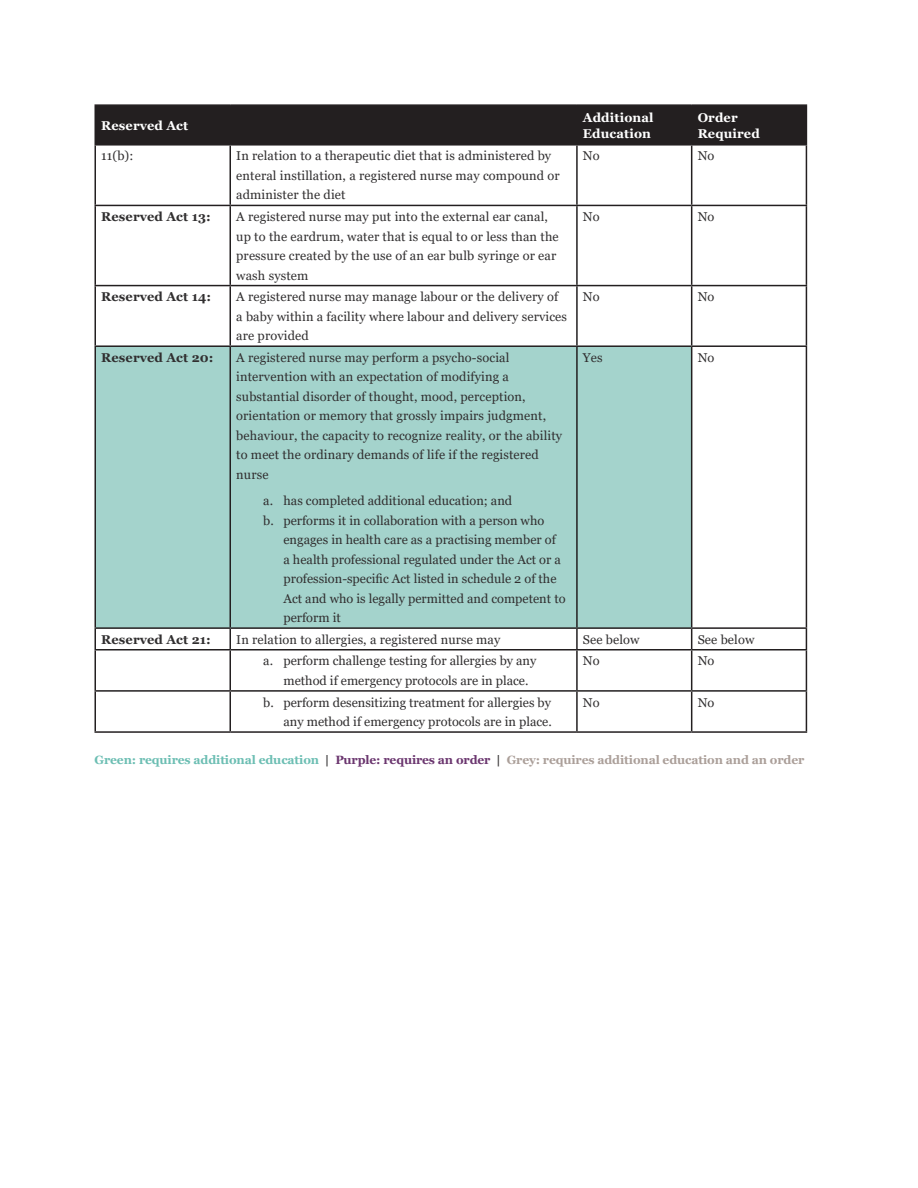
<style>
.page{position:relative;width:918px;height:1188px;background:#fff}
.page>*{position:absolute;margin:0;border:0;box-sizing:border-box;transform-origin:0 0}
.Body_-_Paragraph{font:12.75px/19.5px "Georgia";letter-spacing:.01em;color:#312f30}
.Body_-_Paragraph-2{font:700 12.75px "Georgia";letter-spacing:.01em;color:#312f30}
.Body_-_Paragraph-3{font:700 12.75px/16.5px "Georgia";letter-spacing:.01em;color:#fff}
.Body_-_Paragraph-4{font:700 12px "Georgia";letter-spacing:-.01em;color:#ab9f99}
.s1{color:#6cbeb3}
.s2{color:#312f30}
.s3{color:#6b366f}
</style>
<div class="page">
<div style="left:96px;top:106px;width:710px;height:38px;background:#231f20"></div>
<div style="left:96px;top:347px;width:595px;height:280px;background:#a4d3cc"></div>
<hr style="left:94px;top:104px;width:136px;height:2px;background:#231f20">
<hr style="left:94px;top:106px;width:2px;height:38px;background:#231f20">
<hr style="left:230px;top:104px;width:347px;height:2px;background:#231f20">
<hr style="left:577px;top:104px;width:115px;height:2px;background:#231f20">
<hr style="left:576px;top:106px;width:2px;height:38px;background:#231f20">
<hr style="left:692px;top:104px;width:115px;height:2px;background:#231f20">
<hr style="left:691px;top:106px;width:1px;height:38px;background:#231f20">
<hr style="left:806px;top:106px;width:1px;height:38px;background:#231f20">
<hr style="left:94px;top:144px;width:136px;height:2px;background:#231f20">
<hr style="left:94px;top:146px;width:2px;height:59px;background:#231f20">
<hr style="left:230px;top:144px;width:347px;height:2px;background:#231f20">
<hr style="left:230px;top:146px;width:1px;height:59px;background:#231f20">
<hr style="left:577px;top:144px;width:115px;height:2px;background:#231f20">
<hr style="left:576px;top:146px;width:2px;height:59px;background:#231f20">
<hr style="left:692px;top:144px;width:115px;height:2px;background:#231f20">
<hr style="left:691px;top:146px;width:1px;height:59px;background:#231f20">
<hr style="left:806px;top:146px;width:1px;height:59px;background:#231f20">
<hr style="left:94px;top:205px;width:136px;height:1px;background:#231f20">
<hr style="left:94px;top:206px;width:2px;height:79px;background:#231f20">
<hr style="left:230px;top:205px;width:347px;height:1px;background:#231f20">
<hr style="left:230px;top:206px;width:1px;height:79px;background:#231f20">
<hr style="left:577px;top:205px;width:115px;height:1px;background:#231f20">
<hr style="left:576px;top:206px;width:2px;height:79px;background:#231f20">
<hr style="left:692px;top:205px;width:115px;height:1px;background:#231f20">
<hr style="left:691px;top:206px;width:1px;height:79px;background:#231f20">
<hr style="left:806px;top:206px;width:1px;height:79px;background:#231f20">
<hr style="left:94px;top:285px;width:136px;height:1px;background:#231f20">
<hr style="left:94px;top:286px;width:2px;height:59px;background:#231f20">
<hr style="left:230px;top:285px;width:347px;height:1px;background:#231f20">
<hr style="left:230px;top:286px;width:1px;height:59px;background:#231f20">
<hr style="left:577px;top:285px;width:115px;height:1px;background:#231f20">
<hr style="left:576px;top:286px;width:2px;height:59px;background:#231f20">
<hr style="left:692px;top:285px;width:115px;height:1px;background:#231f20">
<hr style="left:691px;top:286px;width:1px;height:59px;background:#231f20">
<hr style="left:806px;top:286px;width:1px;height:59px;background:#231f20">
<hr style="left:94px;top:345px;width:136px;height:2px;background:#231f20">
<hr style="left:94px;top:347px;width:2px;height:280px;background:#231f20">
<hr style="left:230px;top:345px;width:347px;height:2px;background:#231f20">
<hr style="left:230px;top:347px;width:1px;height:280px;background:#231f20">
<hr style="left:577px;top:345px;width:115px;height:2px;background:#231f20">
<hr style="left:576px;top:347px;width:2px;height:280px;background:#231f20">
<hr style="left:692px;top:345px;width:115px;height:2px;background:#231f20">
<hr style="left:691px;top:347px;width:1px;height:280px;background:#231f20">
<hr style="left:806px;top:347px;width:1px;height:280px;background:#231f20">
<hr style="left:94px;top:627px;width:136px;height:2px;background:#231f20">
<hr style="left:94px;top:629px;width:2px;height:20px;background:#231f20">
<hr style="left:230px;top:627px;width:347px;height:2px;background:#231f20">
<svg style="left:230px;top:629px;width:1px;height:20px"></svg>
<hr style="left:577px;top:627px;width:115px;height:2px;background:#231f20">
<hr style="left:576px;top:629px;width:2px;height:20px;background:#231f20">
<hr style="left:692px;top:627px;width:115px;height:2px;background:#231f20">
<svg style="left:691px;top:629px;width:1px;height:20px"></svg>
<svg style="left:806px;top:629px;width:1px;height:20px"></svg>
<hr style="left:94px;top:649px;width:136px;height:2px;background:#231f20">
<hr style="left:94px;top:651px;width:2px;height:39px;background:#231f20">
<hr style="left:230px;top:649px;width:347px;height:2px;background:#231f20">
<hr style="left:230px;top:651px;width:1px;height:39px;background:#231f20">
<hr style="left:577px;top:649px;width:115px;height:2px;background:#231f20">
<hr style="left:576px;top:651px;width:2px;height:39px;background:#231f20">
<hr style="left:692px;top:649px;width:115px;height:2px;background:#231f20">
<hr style="left:691px;top:651px;width:1px;height:39px;background:#231f20">
<hr style="left:806px;top:651px;width:1px;height:39px;background:#231f20">
<hr style="left:94px;top:690px;width:136px;height:2px;background:#231f20">
<hr style="left:94px;top:692px;width:2px;height:39px;background:#231f20">
<hr style="left:230px;top:690px;width:347px;height:2px;background:#231f20">
<hr style="left:230px;top:692px;width:1px;height:39px;background:#231f20">
<hr style="left:577px;top:690px;width:115px;height:2px;background:#231f20">
<hr style="left:576px;top:692px;width:2px;height:39px;background:#231f20">
<hr style="left:692px;top:690px;width:115px;height:2px;background:#231f20">
<hr style="left:691px;top:692px;width:1px;height:39px;background:#231f20">
<hr style="left:806px;top:692px;width:1px;height:39px;background:#231f20">
<hr style="left:94px;top:731px;width:136px;height:2px;background:#231f20">
<hr style="left:230px;top:731px;width:347px;height:2px;background:#231f20">
<hr style="left:577px;top:731px;width:115px;height:2px;background:#231f20">
<hr style="left:692px;top:731px;width:115px;height:2px;background:#231f20">
<p class="Body_-_Paragraph-3" style="left:101px;top:117px;width:89px">Reserved Act</p>
<p class="Body_-_Paragraph-3" style="left:583px;top:109px;width:72px">Additional<br>Education</p>
<p class="Body_-_Paragraph-3" style="left:698px;top:109px;width:64px">Order<br>Required</p>
<p class="Body_-_Paragraph" style="left:101px;top:147px;width:34px">11(b):</p>
<p class="Body_-_Paragraph" style="left:236px;top:147px;width:325px">In relation to a therapeutic diet that is administered by enteral instillation, a registered nurse may compound or administer the diet</p>
<p class="Body_-_Paragraph" style="left:583px;top:147px;width:18px">No</p>
<p class="Body_-_Paragraph" style="left:698px;top:147px;width:18px">No</p>
<p class="Body_-_Paragraph-2" style="left:101px;top:208px;width:111px">Reserved Act 13:</p>
<p class="Body_-_Paragraph" style="left:236px;top:207px;width:324px">A registered nurse may put into the external ear canal, up to the eardrum, water that is equal to or less than the pressure created by the use of an ear bulb syringe or ear wash system</p>
<p class="Body_-_Paragraph" style="left:583px;top:207px;width:18px">No</p>
<p class="Body_-_Paragraph" style="left:698px;top:207px;width:18px">No</p>
<p class="Body_-_Paragraph-2" style="left:101px;top:289px;width:111px">Reserved Act 14:</p>
<p class="Body_-_Paragraph" style="left:236px;top:287px;width:332px">A registered nurse may manage labour or the delivery of a baby within a facility where labour and delivery services are provided</p>
<p class="Body_-_Paragraph" style="left:583px;top:287px;width:18px">No</p>
<p class="Body_-_Paragraph" style="left:698px;top:287px;width:18px">No</p>
<p class="Body_-_Paragraph-2" style="left:101px;top:349px;width:114px">Reserved Act 20:</p>
<p class="Body_-_Paragraph" style="left:236px;top:348px;width:327px">A registered nurse may perform a psycho-social intervention with an expectation of modifying a substantial disorder of thought, mood, perception, orientation or memory that grossly impairs judgment, behaviour, the capacity to recognize reality, or the ability to meet the ordinary demands of life if the registered nurse</p>
<p class="Body_-_Paragraph" style="left:263px;top:491px;width:250px">a. has completed additional education; and</p>
<p class="Body_-_Paragraph" style="left:284px;top:511px;width:284px;text-indent:-20px">b. performs it in collaboration with a person who engages in health care as a practising member of<br>a health professional regulated under the Act or a profession-specific Act listed in schedule 2 of the Act and who is legally permitted and competent to perform it</p>
<p class="Body_-_Paragraph" style="left:583px;top:348px;width:21px">Yes</p>
<p class="Body_-_Paragraph" style="left:698px;top:348px;width:18px">No</p>
<p class="Body_-_Paragraph-2" style="left:101px;top:631px;width:111px">Reserved Act 21:</p>
<p class="Body_-_Paragraph" style="left:236px;top:630px;width:266px">In relation to allergies, a registered nurse may</p>
<p class="Body_-_Paragraph" style="left:583px;top:630px;width:58px">See below</p>
<p class="Body_-_Paragraph" style="left:698px;top:630px;width:58px">See below</p>
<p class="Body_-_Paragraph" style="left:284px;top:652px;width:254px;text-indent:-20px">a. perform challenge testing for allergies by any method if emergency protocols are in place.</p>
<p class="Body_-_Paragraph" style="left:583px;top:652px;width:18px">No</p>
<p class="Body_-_Paragraph" style="left:698px;top:652px;width:18px">No</p>
<p class="Body_-_Paragraph" style="left:263px;top:693px;width:290px;text-align:right">b. perform desensitizing treatment for allergies by any method if emergency protocols are in place.</p>
<p class="Body_-_Paragraph" style="left:583px;top:693px;width:18px">No</p>
<p class="Body_-_Paragraph" style="left:698px;top:693px;width:18px">No</p>
<p class="Body_-_Paragraph-4" style="left:94px;top:753px;width:711px"><span class="s1">Green: requires additional education</span> <span class="s2">|</span> <span class="s3">Purple: requires an order</span> <span class="s2">|</span> Grey: requires additional education and an order</p>
</div>
